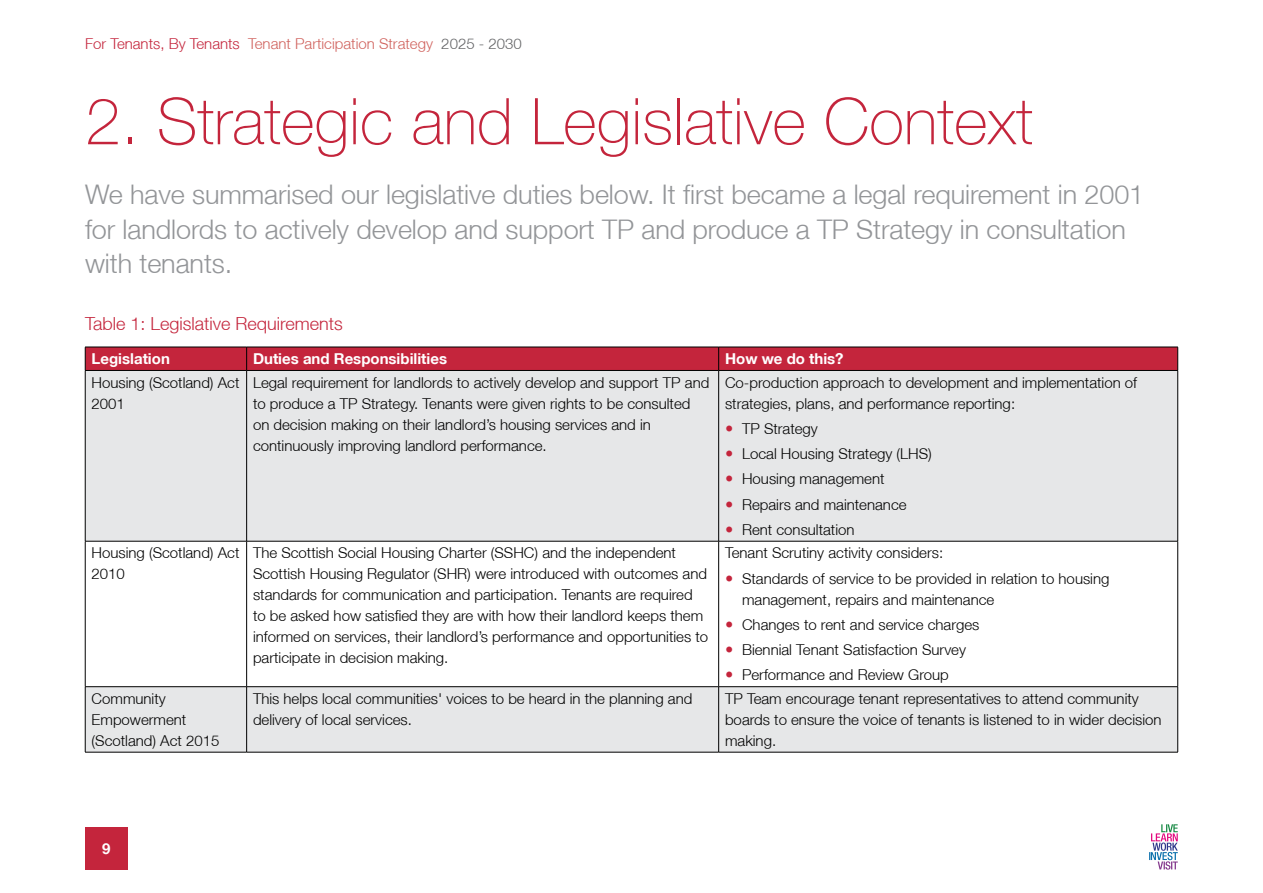
<style>
.page{position:relative;width:1263px;height:893px;background:#fff}
.page>*{position:absolute;margin:0;border:0;box-sizing:border-box;transform-origin:0 0}
.Section_Title_A5_99{font:100 64.5px "Helvetica Neue LT";color:#c4253c}
.Intro_Para{font:300 27px/34.5px "Helvetica Neue LT";letter-spacing:-.005em;color:#939598}
.Subhead_Level_3{font:300 18px "Helvetica Neue LT";color:#c4253c}
.Body_Text{font:300 15px/21px "Helvetica Neue LT";color:#000}
.Bullets_Level_1{font:300 15px/21px "Helvetica Neue LT";color:#000}
.t1{font:300 15px "Helvetica Neue LT";color:#d0625d}
.Body_Text-2{font:700 15px "Helvetica Neue LT";color:#fff}
.s1{color:#c4253c}
.s2{color:#636466}
</style>
<div class="page">
<svg style="left:1149px;top:824px;width:29px;height:46px"></svg>
<div style="left:85px;top:827px;width:43px;height:43px;background:#c4253c"></div>
<div style="left:86px;top:371px;width:1091px;height:381px;background:#e6e7e8"></div>
<svg style="left:86px;top:542px;width:1091px;height:144px"></svg>
<div style="left:85px;top:347px;width:1093px;height:23px;background:#c4253c"></div>
<hr style="left:85px;top:370px;width:162px;height:1px;background:#000">
<hr style="left:85px;top:371px;width:1px;height:170px;background:#000">
<hr style="left:247px;top:370px;width:472px;height:1px;background:#000">
<hr style="left:246px;top:371px;width:1px;height:170px;background:#000">
<hr style="left:719px;top:370px;width:459px;height:1px;background:#000">
<hr style="left:718px;top:371px;width:1px;height:170px;background:#000">
<hr style="left:1177px;top:371px;width:1px;height:170px;background:#000">
<hr style="left:85px;top:541px;width:162px;height:1px;background:#000">
<hr style="left:85px;top:541px;width:1px;height:145px;background:#000">
<hr style="left:247px;top:541px;width:472px;height:1px;background:#000">
<hr style="left:246px;top:541px;width:1px;height:145px;background:#000">
<hr style="left:719px;top:541px;width:459px;height:1px;background:#000">
<hr style="left:718px;top:541px;width:1px;height:145px;background:#000">
<hr style="left:1177px;top:541px;width:1px;height:145px;background:#000">
<hr style="left:85px;top:686px;width:162px;height:1px;background:#000">
<hr style="left:85px;top:687px;width:1px;height:65px;background:#000">
<hr style="left:247px;top:686px;width:472px;height:1px;background:#000">
<hr style="left:246px;top:687px;width:1px;height:65px;background:#000">
<hr style="left:719px;top:686px;width:459px;height:1px;background:#000">
<hr style="left:718px;top:687px;width:1px;height:65px;background:#000">
<hr style="left:1177px;top:687px;width:1px;height:65px;background:#000">
<hr style="left:85px;top:752px;width:162px;height:1px;background:#000">
<hr style="left:247px;top:752px;width:472px;height:1px;background:#000">
<hr style="left:719px;top:752px;width:459px;height:1px;background:#000">
<svg style="left:726px;top:425px;width:6px;height:6px"></svg>
<svg style="left:726px;top:451px;width:6px;height:6px"></svg>
<svg style="left:726px;top:476px;width:6px;height:6px"></svg>
<svg style="left:726px;top:501px;width:6px;height:6px"></svg>
<svg style="left:726px;top:526px;width:6px;height:6px"></svg>
<svg style="left:726px;top:575px;width:6px;height:6px"></svg>
<svg style="left:726px;top:621px;width:6px;height:6px"></svg>
<svg style="left:726px;top:647px;width:6px;height:5px"></svg>
<svg style="left:726px;top:672px;width:6px;height:6px"></svg>
<p class="t1" style="left:85px;top:34px;width:438px"><span class="s1">For Tenants, By Tenants</span> Tenant Participation Strategy <span class="s2">2025 - 2030</span></p>
<h2 class="Section_Title_A5_99" style="left:85px;top:84px;width:949px">2. Strategic and Legislative Context</h2>
<p class="Intro_Para" style="left:85px;top:177px;width:1061px">We have summarised our legislative duties below. It first became a legal requirement in 2001 for landlords to actively develop and support TP and produce a TP Strategy in consultation with tenants.</p>
<h2 class="Subhead_Level_3" style="left:85px;top:312px;width:259px">Table 1: Legislative Requirements</h2>
<p class="Body_Text-2" style="left:92px;top:349px;width:80px">Legislation</p>
<p class="Body_Text-2" style="left:253px;top:349px;width:196px">Duties and Responsibilities</p>
<p class="Body_Text-2" style="left:725px;top:349px;width:120px">How we do this?</p>
<p class="Body_Text" style="left:92px;top:371px;width:149px">Housing (Scotland) Act<br>2001</p>
<p class="Body_Text" style="left:253px;top:371px;width:458px">Legal requirement for landlords to actively develop and support TP and to produce a TP Strategy. Tenants were given rights to be consulted on decision making on their landlord’s housing services and in continuously improving landlord performance.</p>
<p class="Body_Text" style="left:725px;top:371px;width:414px">Co-production approach to development and implementation of strategies, plans, and performance reporting:</p>
<p class="Bullets_Level_1" style="left:742px;top:418px;width:77px">TP Strategy</p>
<p class="Bullets_Level_1" style="left:742px;top:443px;width:191px">Local Housing Strategy (LHS)</p>
<p class="Bullets_Level_1" style="left:742px;top:468px;width:144px">Housing management</p>
<p class="Bullets_Level_1" style="left:742px;top:493px;width:166px">Repairs and maintenance</p>
<p class="Bullets_Level_1" style="left:742px;top:519px;width:114px">Rent consultation</p>
<p class="Body_Text" style="left:92px;top:542px;width:149px">Housing (Scotland) Act<br>2010</p>
<p class="Body_Text" style="left:253px;top:542px;width:457px">The Scottish Social Housing Charter (SSHC) and the independent Scottish Housing Regulator (SHR) were introduced with outcomes and standards for communication and participation. Tenants are required to be asked how satisfied they are with how their landlord keeps them informed on services, their landlord’s performance and opportunities to participate in decision making.</p>
<p class="Body_Text" style="left:725px;top:542px;width:220px">Tenant Scrutiny activity considers:</p>
<p class="Bullets_Level_1" style="left:742px;top:567px;width:369px">Standards of service to be provided in relation to housing management, repairs and maintenance</p>
<p class="Bullets_Level_1" style="left:742px;top:614px;width:239px">Changes to rent and service charges</p>
<p class="Bullets_Level_1" style="left:742px;top:639px;width:225px">Biennial Tenant Satisfaction Survey</p>
<p class="Bullets_Level_1" style="left:742px;top:664px;width:208px">Performance and Review Group</p>
<p class="Body_Text" style="left:92px;top:688px;width:129px">Community<br>Empowerment (Scotland) Act 2015</p>
<p class="Body_Text" style="left:253px;top:688px;width:441px">This helps local communities' voices to be heard in the planning and delivery of local services.</p>
<p class="Body_Text" style="left:725px;top:688px;width:438px">TP Team encourage tenant representatives to attend community boards to ensure the voice of tenants is listened to in wider decision making.</p>
<p class="Body_Text-2" style="left:102px;top:839px;width:10px">9</p>
</div>
